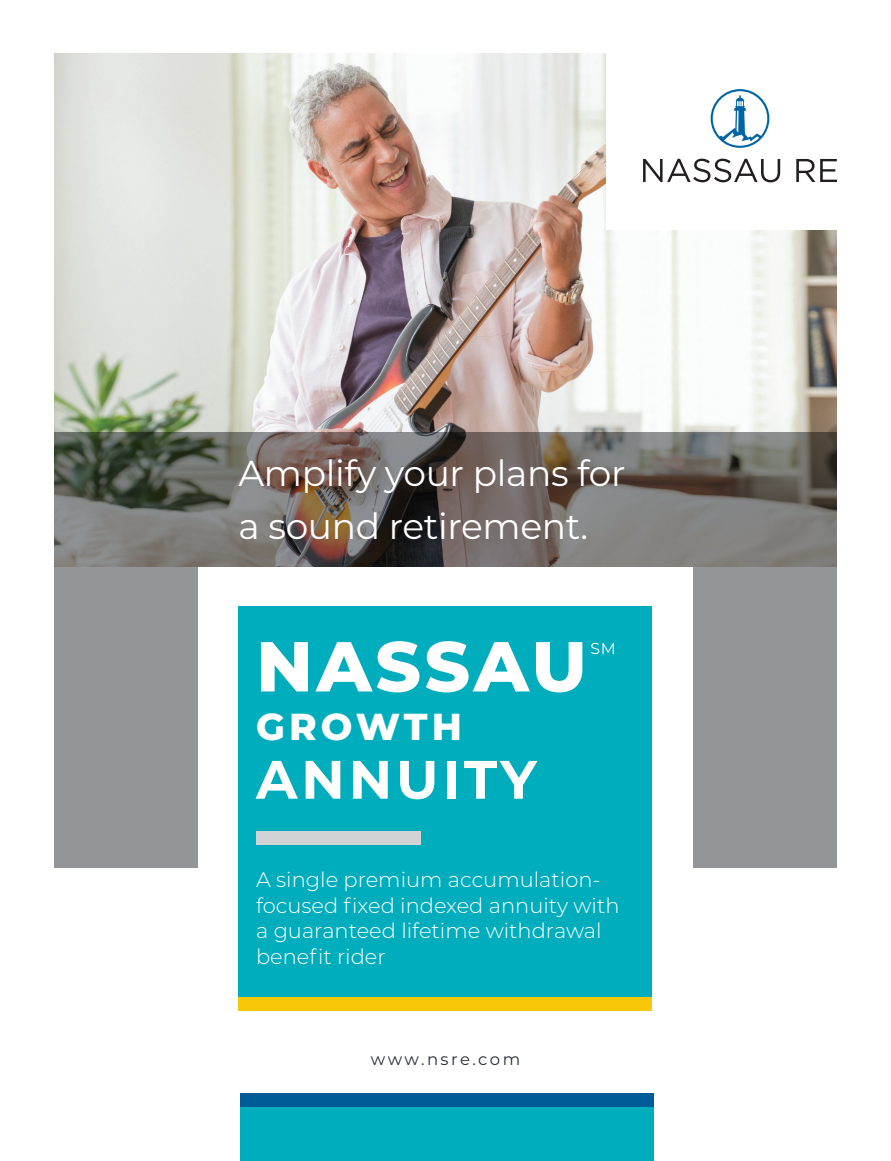
<style>
.page{position:relative;width:891px;height:1161px;background:#fff}
.page>*{position:absolute;margin:0;border:0;box-sizing:border-box;transform-origin:0 0}
.t1{font:800 70.5px "Montserrat";letter-spacing:.05em;color:#fff}
.t2{font:700 54px "Montserrat";letter-spacing:.07em;color:#fff}
.t3{font:800 37.5px "Montserrat";letter-spacing:.11em;color:#fff}
.t4{font:36px/52.5px "Montserrat";letter-spacing:-.01em;color:#fff}
.t5{font:300 21px/25.5px "Montserrat";color:#fff}
.t6{font:16.5px "Montserrat";letter-spacing:.145em;color:#2c2f3c}
.t7{font:15.75px "Montserrat";color:#fff}
</style>
<div class="page">
<img style="left:54px;top:54px;width:783px;height:378px">
<div style="left:240px;top:1107px;width:414px;height:54px;background:#00adbc"></div>
<div style="left:606px;top:0;width:285px;height:230px;background:#fff"></div>
<div style="left:240px;top:1093px;width:414px;height:14px;background:#005c98"></div>
<svg style="left:643px;top:159px;width:137px;height:23px"></svg>
<svg style="left:796px;top:159px;width:41px;height:23px"></svg>
<svg style="left:711px;top:89px;width:58px;height:59px"></svg>
<svg style="left:54px;top:432px;width:783px;height:435px;background:#7d7c7a"></svg>
<div style="left:198px;top:567px;width:495px;height:418px;background:#fff"></div>
<div style="left:238px;top:606px;width:414px;height:398px;background:#00adbc"></div>
<div style="left:256px;top:831px;width:164px;height:14px;background:#d1d2d4"></div>
<div style="left:238px;top:997px;width:414px;height:14px;background:#f9c709"></div>
<p class="t4" style="left:238px;top:446px;width:388px">Amplify your plans for a sound retirement.</p>
<p class="t1" style="left:256px;top:615px;width:332px">NASSAU</p>
<p class="t7" style="left:590px;top:638px;width:27px">SM</p>
<p class="t3" style="left:256px;top:699px;width:207px">GROWTH</p>
<p class="t2" style="left:256px;top:741px;width:282px">ANNUITY</p>
<p class="t5" style="left:256px;top:866px;width:365px">A single premium accumulation&shy;focused fixed indexed annuity with a guaranteed lifetime withdrawal benefit rider</p>
<p class="t6" style="left:371px;top:1048px;width:151px">www.nsre.com</p>
</div>
